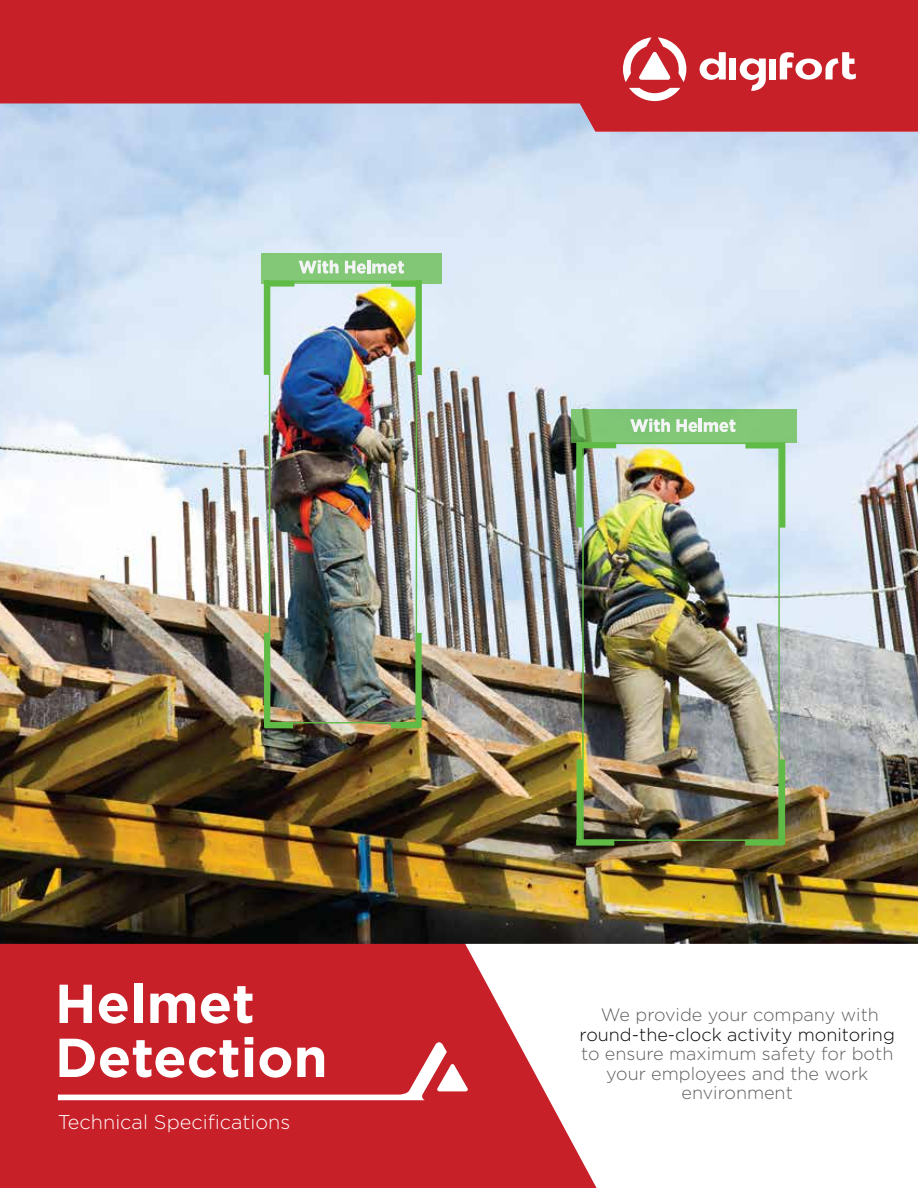
<style>
.page{position:relative;width:918px;height:1188px;background:#fff}
.page>*{position:absolute;margin:0;border:0;box-sizing:border-box;transform-origin:0 0}
.t1{font:700 54.75px/54px "Gotham";color:#fff}
.t2{font:300 19.95px "Gotham";color:#fff}
.t3{font:300 18px/19.5px "Gotham";color:#5f605f;text-align:center}
.t4{font:300 18px "Gotham";color:#070707}
</style>
<div class="page">
<div style="left:0;top:0;width:918px;height:103px;background:#c82029"></div>
<div style="left:729px;top:59px;width:7px;height:21px;background:#fff"></div>
<div style="left:769px;top:59px;width:7px;height:20px;background:#fff"></div>
<svg style="left:700px;top:52px;width:26px;height:28px"></svg>
<svg style="left:780px;top:52px;width:76px;height:28px"></svg>
<svg style="left:740px;top:58px;width:26px;height:33px"></svg>
<svg style="left:629px;top:88px;width:51px;height:13px"></svg>
<svg style="left:623px;top:37px;width:63px;height:45px"></svg>
<svg style="left:0;top:944px;width:597px;height:244px;background:#cf3d45"></svg>
<svg style="left:58px;top:1042px;width:410px;height:58px;background:#cf3e46"></svg>
<img style="left:0;top:103px;width:918px;height:841px">
<div style="left:269px;top:281px;width:148px;height:442px;border:2px solid #60bb46"></div>
<div style="left:416px;top:633px;width:6px;height:95px;background:#60bb46"></div>
<div style="left:391px;top:722px;width:28px;height:6px;background:#60bb46"></div>
<div style="left:416px;top:280px;width:6px;height:95px;background:#60bb46"></div>
<div style="left:391px;top:281px;width:29px;height:6px;background:#60bb46"></div>
<div style="left:264px;top:280px;width:6px;height:95px;background:#60bb46"></div>
<div style="left:266px;top:281px;width:28px;height:6px;background:#60bb46"></div>
<div style="left:264px;top:633px;width:6px;height:95px;background:#60bb46"></div>
<div style="left:265px;top:722px;width:28px;height:6px;background:#60bb46"></div>
<svg style="left:261px;top:253px;width:181px;height:30px;background:#7fc672"></svg>
<svg style="left:299px;top:260px;width:40px;height:14px"></svg>
<svg style="left:345px;top:260px;width:59px;height:14px"></svg>
<div style="left:582px;top:443px;width:198px;height:398px;border:2px solid #60bb46"></div>
<div style="left:779px;top:759px;width:6px;height:86px;background:#60bb46"></div>
<div style="left:745px;top:840px;width:38px;height:6px;background:#60bb46"></div>
<div style="left:779px;top:442px;width:6px;height:86px;background:#60bb46"></div>
<div style="left:745px;top:442px;width:38px;height:7px;background:#60bb46"></div>
<div style="left:576px;top:442px;width:6px;height:85px;background:#60bb46"></div>
<div style="left:578px;top:442px;width:38px;height:6px;background:#60bb46"></div>
<div style="left:577px;top:759px;width:6px;height:86px;background:#60bb46"></div>
<div style="left:576px;top:840px;width:38px;height:6px;background:#60bb46"></div>
<svg style="left:571px;top:409px;width:225px;height:34px;background:#7dc372"></svg>
<svg style="left:630px;top:419px;width:40px;height:13px"></svg>
<svg style="left:676px;top:419px;width:59px;height:13px"></svg>
<h1 class="t1" style="left:55px;top:975px;width:274px">Helmet<br>Detection</h1>
<p class="t2" style="left:58px;top:1111px;width:234px">Technical Specifications</p>
<p class="t3" style="left:601px;top:1005px;width:279px">We provide your company with</p>
<p class="t4" style="left:580px;top:1025px;width:317px">round-the-clock activity monitoring</p>
<p class="t3" style="left:581px;top:1044px;width:314px">to ensure maximum safety for both your employees and the work environment</p>
</div>
